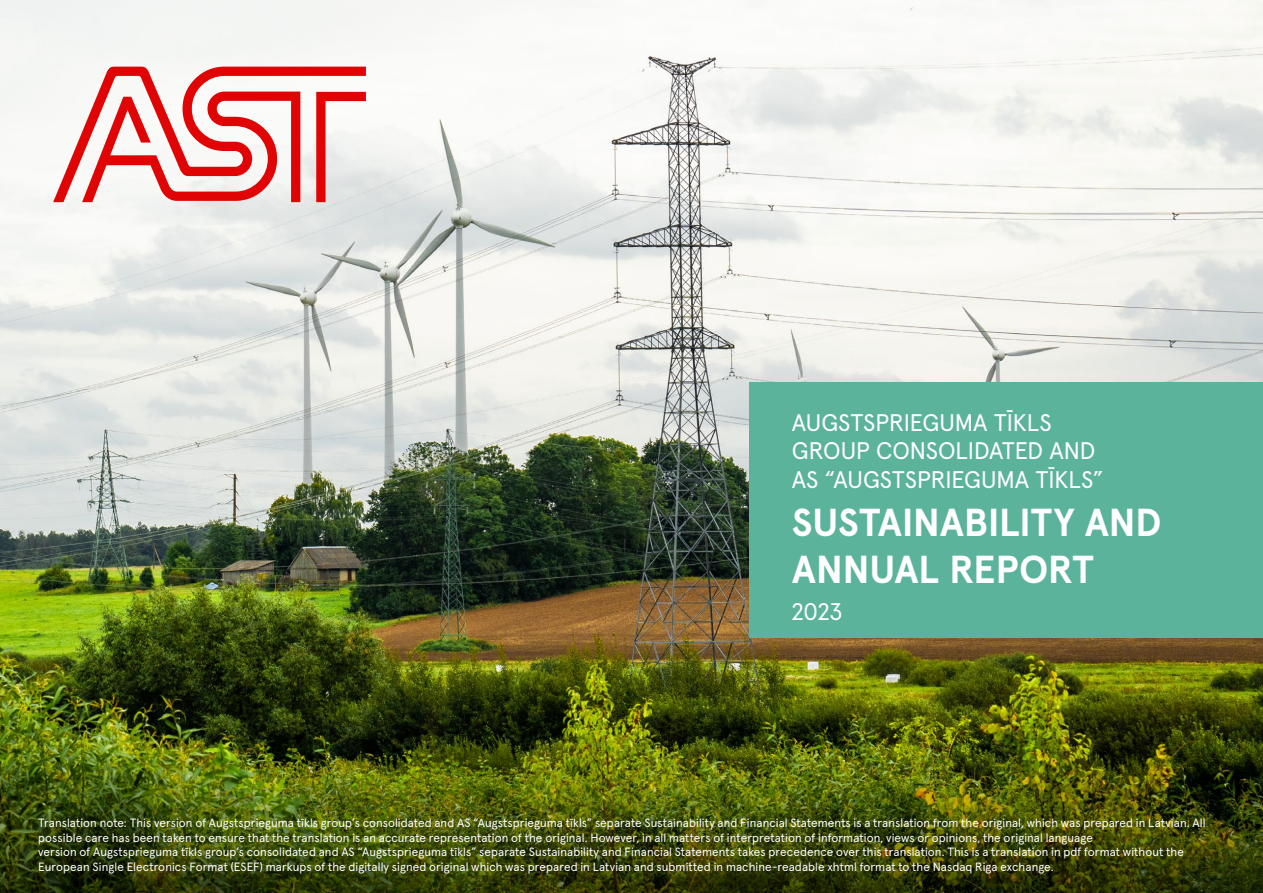
<style>
.page{position:relative;width:1263px;height:893px;background:#fff}
.page>*{position:absolute;margin:0;border:0;box-sizing:border-box;transform-origin:0 0}
.t1{font:700 39px/46.8px "Apercu Pro";letter-spacing:-.005em;color:#fff}
.t2{font:24px/28.8px "Apercu Pro";letter-spacing:-.005em;color:#fff}
.t3{font:12px/14.4px "Apercu Pro";letter-spacing:.005em;color:#fff}
</style>
<div class="page">
<img style="left:0;top:0;width:1263px;height:740px">
<svg style="left:53px;top:67px;width:313px;height:135px"></svg>
<div style="left:750px;top:383px;width:513px;height:255px;background:#5cb39c"></div>
<img style="left:0;top:740px;width:1263px;height:153px">
<h2 class="t2" style="left:792px;top:406px;width:313px">AUGSTSPRIEGUMA TĪKLS<br>GROUP CONSOLIDATED AND<br>AS “AUGSTSPRIEGUMA TĪKLS”</h2>
<h1 class="t1" style="left:792px;top:497px;width:371px">SUSTAINABILITY AND<br>ANNUAL REPORT</h1>
<h2 class="t2" style="left:792px;top:595px;width:52px">2023</h2>
<p class="t3" style="left:38px;top:815px;width:1169px">Translation note: This version of Augstsprieguma tīkls group’s consolidated and AS “Augstsprieguma tīkls” separate Sustainability and Financial Statements is a translation from the original, which was prepared in Latvian. All possible care has been taken to ensure that the translation is an accurate representation of the original. However, in all matters of interpretation of information, views or opinions, the original language<br>version of Augstsprieguma tīkls group’s consolidated and AS “Augstsprieguma tīkls” separate Sustainability and Financial Statements takes precedence over this translation. This is a translation in pdf format without the European Single Electronics Format (ESEF) markups of the digitally signed original which was prepared in Latvian and submitted in machine-readable xhtml format to the Nasdaq Riga exchange.</p>
</div>
